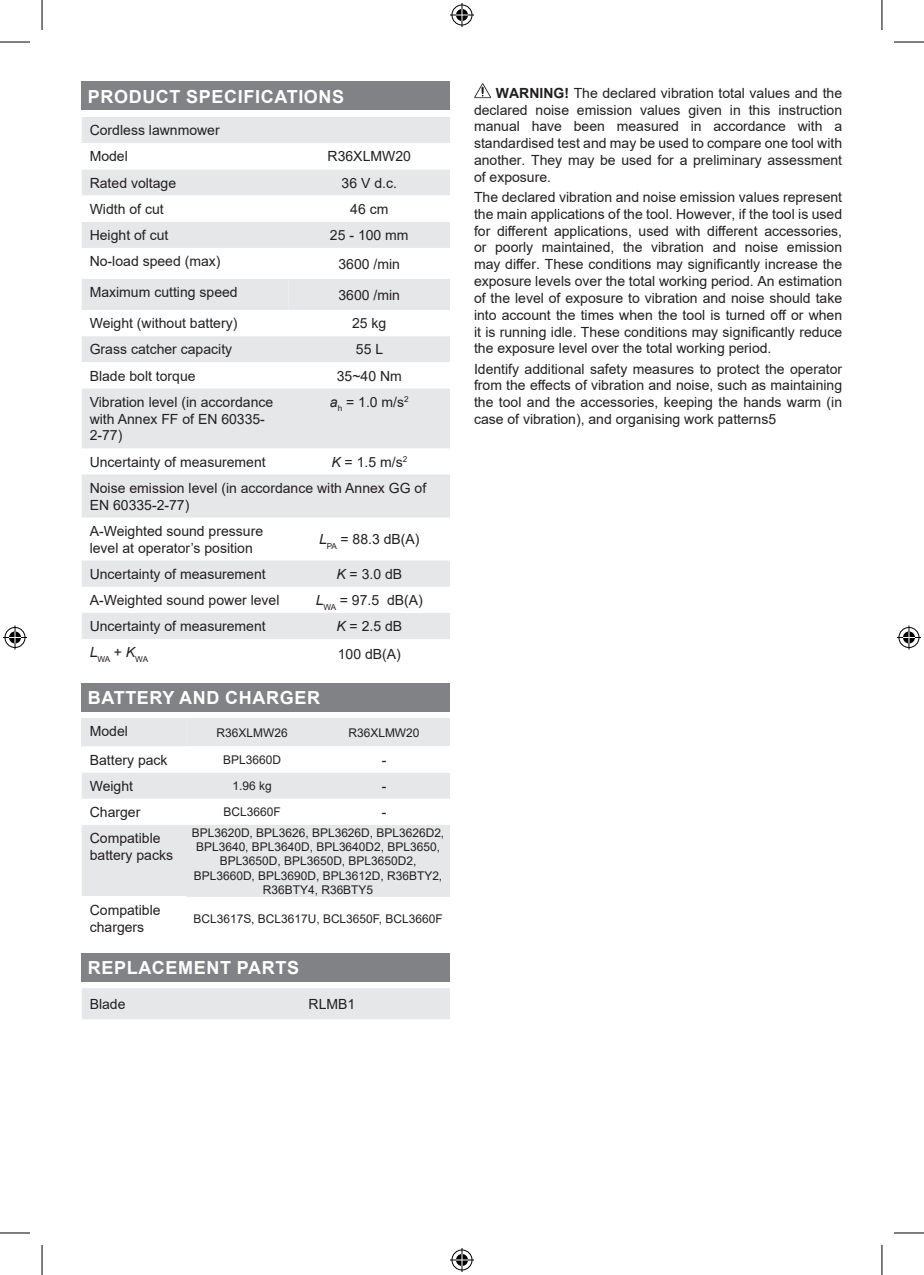
<style>
.page{position:relative;width:924px;height:1275px;background:#fff}
.page>*{position:absolute;margin:0;border:0;box-sizing:border-box;transform-origin:0 0}
.t1{font:700 18px "Arial";letter-spacing:.035em;color:#fff}
.t2{font:14px/16.8px "Arial";color:#231f20}
.t3{font:12px/14.4px "Arial";color:#231f20;text-align:center}
.t4{font:8.2px "Arial";color:#231f20}
.s1{font-style:italic}
.s2{font-weight:700}
</style>
<div class="page">
<div style="left:82px;top:82px;width:368px;height:28px;background:#808285"></div>
<div style="left:82px;top:683px;width:368px;height:28px;background:#808285"></div>
<div style="left:82px;top:953px;width:368px;height:28px;background:#808285"></div>
<div style="left:82px;top:117px;width:368px;height:26px;background:#e6e7e9"></div>
<svg style="left:82px;top:169px;width:368px;height:79px;fill:#e6e7e9"></svg>
<svg style="left:82px;top:195px;width:206px;height:53px"></svg>
<svg style="left:82px;top:279px;width:368px;height:360px;fill:#e6e7e9"></svg>
<svg style="left:82px;top:718px;width:368px;height:179px;fill:#e6e7e9"></svg>
<svg style="left:82px;top:746px;width:368px;height:26px"></svg>
<div style="left:82px;top:988px;width:368px;height:31px;background:#e6e7e9"></div>
<svg style="left:474px;top:83px;width:17px;height:15px"></svg>
<hr style="left:0;top:42px;width:30px;height:1px;background:#000">
<hr style="left:893px;top:42px;width:30px;height:1px;background:#000">
<hr style="left:0;top:1232px;width:30px;height:1px;background:#000">
<hr style="left:893px;top:1232px;width:30px;height:1px;background:#000">
<hr style="left:42px;top:0;width:1px;height:30px;background:#000">
<hr style="left:42px;top:1245px;width:1px;height:30px;background:#000">
<hr style="left:881px;top:0;width:1px;height:30px;background:#000">
<hr style="left:881px;top:1245px;width:1px;height:30px;background:#000">
<svg style="left:450px;top:3px;width:24px;height:24px"></svg>
<svg style="left:450px;top:1248px;width:24px;height:24px"></svg>
<svg style="left:3px;top:625px;width:24px;height:24px"></svg>
<svg style="left:897px;top:625px;width:23px;height:24px"></svg>
<p class="t1" style="left:88px;top:84px;width:258px">PRODUCT SPECIFICATIONS</p>
<p class="t2" style="left:90px;top:117px;width:131px;line-height:26.2px">Cordless lawnmower<br>Model</p>
<p class="t2" style="left:327px;top:148px;width:85px">R36XLMW20</p>
<p class="t2" style="left:90px;top:174px;width:88px">Rated voltage</p>
<p class="t2" style="left:341px;top:174px;width:57px">36 V d.c.</p>
<p class="t2" style="left:90px;top:200px;width:75px">Width of cut</p>
<p class="t2" style="left:350px;top:200px;width:40px">46 cm</p>
<p class="t2" style="left:90px;top:226px;width:80px">Height of cut</p>
<p class="t2" style="left:330px;top:226px;width:80px">25 - 100 mm</p>
<p class="t2" style="left:90px;top:253px;width:132px">No-load speed (max)</p>
<p class="t2" style="left:338px;top:255px;width:63px">3600 /min</p>
<p class="t2" style="left:90px;top:284px;width:149px">Maximum cutting speed</p>
<p class="t2" style="left:338px;top:286px;width:63px">3600 /min</p>
<p class="t2" style="left:90px;top:315px;width:149px">Weight (without battery)</p>
<p class="t2" style="left:352px;top:315px;width:36px">25 kg</p>
<p class="t2" style="left:90px;top:341px;width:144px">Grass catcher capacity</p>
<p class="t2" style="left:356px;top:341px;width:29px">55 L</p>
<p class="t2" style="left:90px;top:367px;width:107px">Blade bolt torque</p>
<p class="t2" style="left:336px;top:367px;width:66px">35~40 Nm</p>
<p class="t2" style="left:90px;top:393px;width:185px">Vibration level (in accordance with Annex FF of EN 60335-<br>2-77)</p>
<p class="t2" style="left:330px;top:393px;width:80px"><span class="s1">a</span><sub>h</sub> = 1.0 m/s<sup>2</sup></p>
<p class="t2" style="left:90px;top:453px;width:177px">Uncertainty of measurement</p>
<p class="t2" style="left:90px;top:448px;width:338px;line-height:26.2px;text-indent:241px"><span class="s1">K</span> = 1.5 m/s<sup>2<br></sup>Noise emission level (in accordance with Annex GG of</p>
<p class="t2" style="left:90px;top:491px;width:175px;line-height:26.2px">EN 60335-2-77)<br>A-Weighted sound pressure</p>
<p class="t2" style="left:90px;top:539px;width:164px">level at operator’s position</p>
<p class="t2" style="left:319px;top:531px;width:102px"><span class="s1">L</span><sub>PA</sub> = 88.3 dB(A)</p>
<p class="t2" style="left:90px;top:565px;width:177px">Uncertainty of measurement</p>
<p class="t2" style="left:336px;top:565px;width:67px"><span class="s1">K</span> = 3.0 dB</p>
<p class="t2" style="left:90px;top:591px;width:191px">A-Weighted sound power level</p>
<p class="t2" style="left:315px;top:591px;width:108px"><span class="s1">L</span><sub>WA</sub> = 97.5 dB(A)</p>
<p class="t2" style="left:90px;top:617px;width:177px">Uncertainty of measurement</p>
<p class="t2" style="left:336px;top:617px;width:67px"><span class="s1">K</span> = 2.5 dB</p>
<p class="t4" style="left:90px;top:653px;width:60px"><sup>L</sup>WA <sup>+</sup> <sup>K</sup>WA</p>
<p class="t2" style="left:337px;top:645px;width:65px">100 dB(A)</p>
<p class="t1" style="left:88px;top:685px;width:234px">BATTERY AND CHARGER</p>
<p class="t2" style="left:90px;top:722px;width:40px">Model</p>
<p class="t3" style="left:216px;top:725px;width:72px">R36XLMW26</p>
<p class="t3" style="left:348px;top:725px;width:72px">R36XLMW20</p>
<p class="t2" style="left:90px;top:751px;width:79px">Battery pack</p>
<p class="t3" style="left:223px;top:752px;width:59px">BPL3660D</p>
<p class="t2" style="left:381px;top:751px;width:6px">-</p>
<p class="t2" style="left:90px;top:777px;width:45px">Weight</p>
<p class="t3" style="left:232px;top:778px;width:41px">1.96 kg</p>
<p class="t2" style="left:381px;top:777px;width:6px">-</p>
<p class="t2" style="left:90px;top:803px;width:52px">Charger</p>
<p class="t3" style="left:223px;top:804px;width:59px">BCL3660F</p>
<p class="t2" style="left:381px;top:803px;width:6px">-</p>
<p class="t2" style="left:90px;top:829px;width:85px">Compatible battery packs</p>
<p class="t3" style="left:192px;top:825px;width:254px">BPL3620D, BPL3626, BPL3626D, BPL3626D2, BPL3640, BPL3640D, BPL3640D2, BPL3650, BPL3650D, BPL3650D, BPL3650D2, BPL3660D, BPL3690D, BPL3612D, R36BTY2, R36BTY4, R36BTY5</p>
<p class="t2" style="left:90px;top:901px;width:72px">Compatible chargers</p>
<p class="t3" style="left:193px;top:911px;width:250px">BCL3617S, BCL3617U, BCL3650F, BCL3660F</p>
<p class="t1" style="left:88px;top:955px;width:213px">REPLACEMENT PARTS</p>
<p class="t2" style="left:90px;top:995px;width:37px">Blade</p>
<p class="t2" style="left:308px;top:995px;width:48px">RLMB1</p>
<p class="t2" style="left:474px;top:84px;width:369px;text-align:justify;text-indent:22px"><span class="s2">WARNING!</span> The declared vibration total values and the declared noise emission values given in this instruction manual have been measured in accordance with a standardised test and may be used to compare one tool with another. They may be used for a preliminary assessment of exposure.</p>
<p class="t2" style="left:474px;top:189px;width:369px;text-align:justify">The declared vibration and noise emission values represent the main applications of the tool. However, if the tool is used for different applications, used with different accessories, or poorly maintained, the vibration and noise emission may differ. These conditions may significantly increase the exposure levels over the total working period. An estimation of the level of exposure to vibration and noise should take into account the times when the tool is turned off or when it is running idle. These conditions may significantly reduce the exposure level over the total working period.</p>
<p class="t2" style="left:474px;top:360px;width:369px;text-align:justify">Identify additional safety measures to protect the operator from the effects of vibration and noise, such as maintaining the tool and the accessories, keeping the hands warm (in case of vibration), and organising work patterns5</p>
</div>
